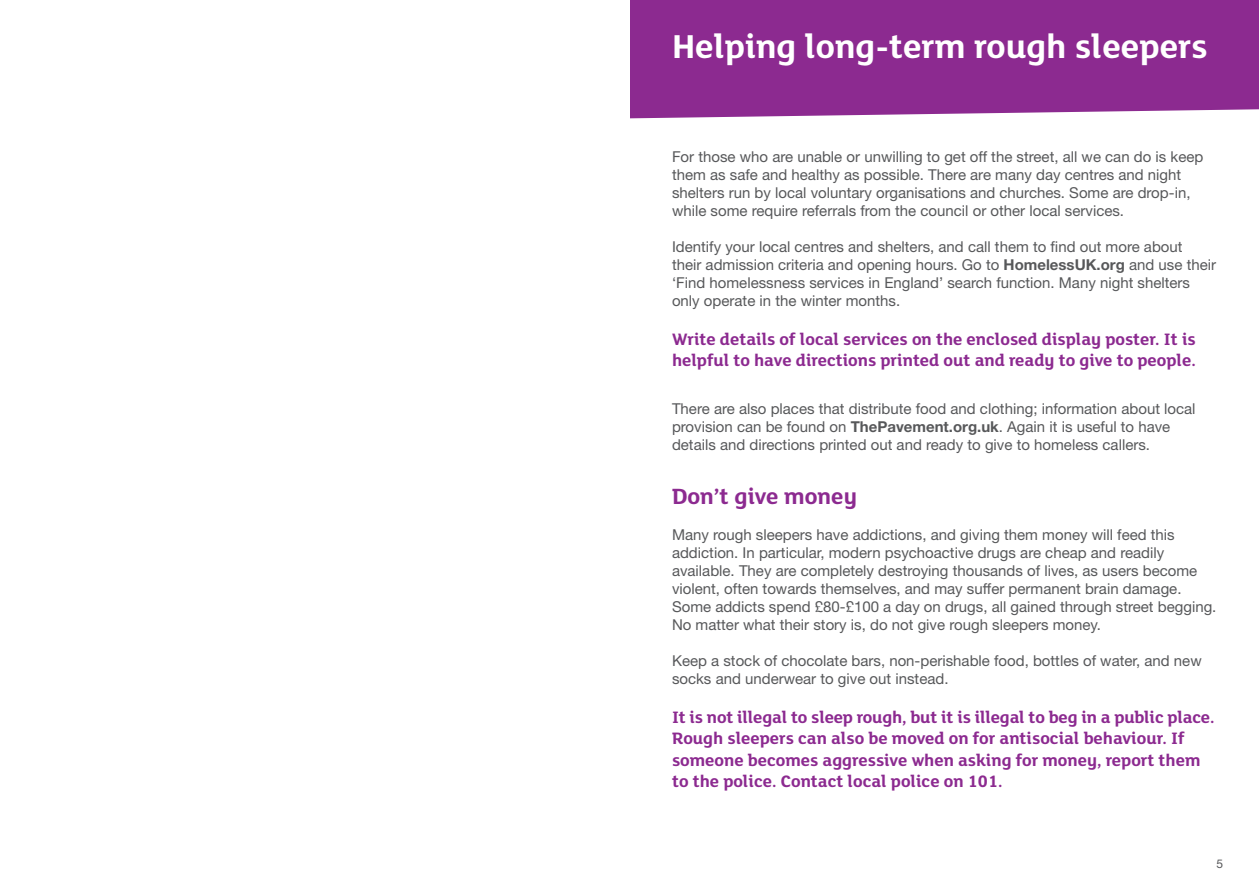
<style>
.page{position:relative;width:1259px;height:893px;background:#fff}
.page>*{position:absolute;margin:0;border:0;box-sizing:border-box;transform-origin:0 0}
.Header_H1__Content{font:700 36px "FS Lola";color:#fff}
.Content_Title_H2{font:700 24px "FS Lola";color:#8c2a90}
.Content_Title_H3{font:700 18px/21.6px "FS Lola";color:#8c2a90}
.Content_Body_Text{font:15px/18px "Helvetica Neue LT Std";color:#57585a}
.t1{font:12px "Helvetica Neue LT Std";color:#57585a}
.s1{font-weight:700}
</style>
<div class="page">
<div style="left:630px;top:0;width:629px;height:119px;background:#8c2a90"></div>
<p class="Header_H1__Content" style="left:672px;top:26px;width:537px">Helping long-term rough sleepers</p>
<p class="Content_Body_Text" style="left:672px;top:147px;width:533px">For those who are unable or unwilling to get off the street, all we can do is keep them as safe and healthy as possible. There are many day centres and night shelters run by local voluntary organisations and churches. Some are drop-in, while some require referrals from the council or other local services.</p>
<p class="Content_Body_Text" style="left:672px;top:237px;width:545px">Identify your local centres and shelters, and call them to find out more about<br>their admission criteria and opening hours. Go to <span class="s1">HomelessUK.org</span> and use their ‘Find homelessness services in England’ search function. Many night shelters only operate in the winter months.</p>
<p class="Content_Title_H3" style="left:672px;top:329px;width:525px">Write details of local services on the enclosed display poster. It is helpful to have directions printed out and ready to give to people.</p>
<p class="Content_Body_Text" style="left:672px;top:399px;width:525px">There are also places that distribute food and clothing; information about local provision can be found on <span class="s1">ThePavement.org.uk</span>. Again it is useful to have details and directions printed out and ready to give to homeless callers.</p>
<p class="Content_Title_H2" style="left:672px;top:482px;width:186px">Don’t give money</p>
<p class="Content_Body_Text" style="left:672px;top:525px;width:546px">Many rough sleepers have addictions, and giving them money will feed this addiction. In particular, modern psychoactive drugs are cheap and readily available. They are completely destroying thousands of lives, as users become violent, often towards themselves, and may suffer permanent brain damage.<br>Some addicts spend £80-£100 a day on drugs, all gained through street begging.<br>No matter what their story is, do not give rough sleepers money.</p>
<p class="Content_Body_Text" style="left:672px;top:651px;width:531px">Keep a stock of chocolate bars, non-perishable food, bottles of water, and new socks and underwear to give out instead.</p>
<p class="Content_Title_H3" style="left:672px;top:707px;width:544px">It is not illegal to sleep rough, but it is illegal to beg in a public place.<br>Rough sleepers can also be moved on for antisocial behaviour. If someone becomes aggressive when asking for money, report them to the police. Contact local police on 101.</p>
<p class="t1" style="left:1216px;top:856px;width:8px">5</p>
</div>
